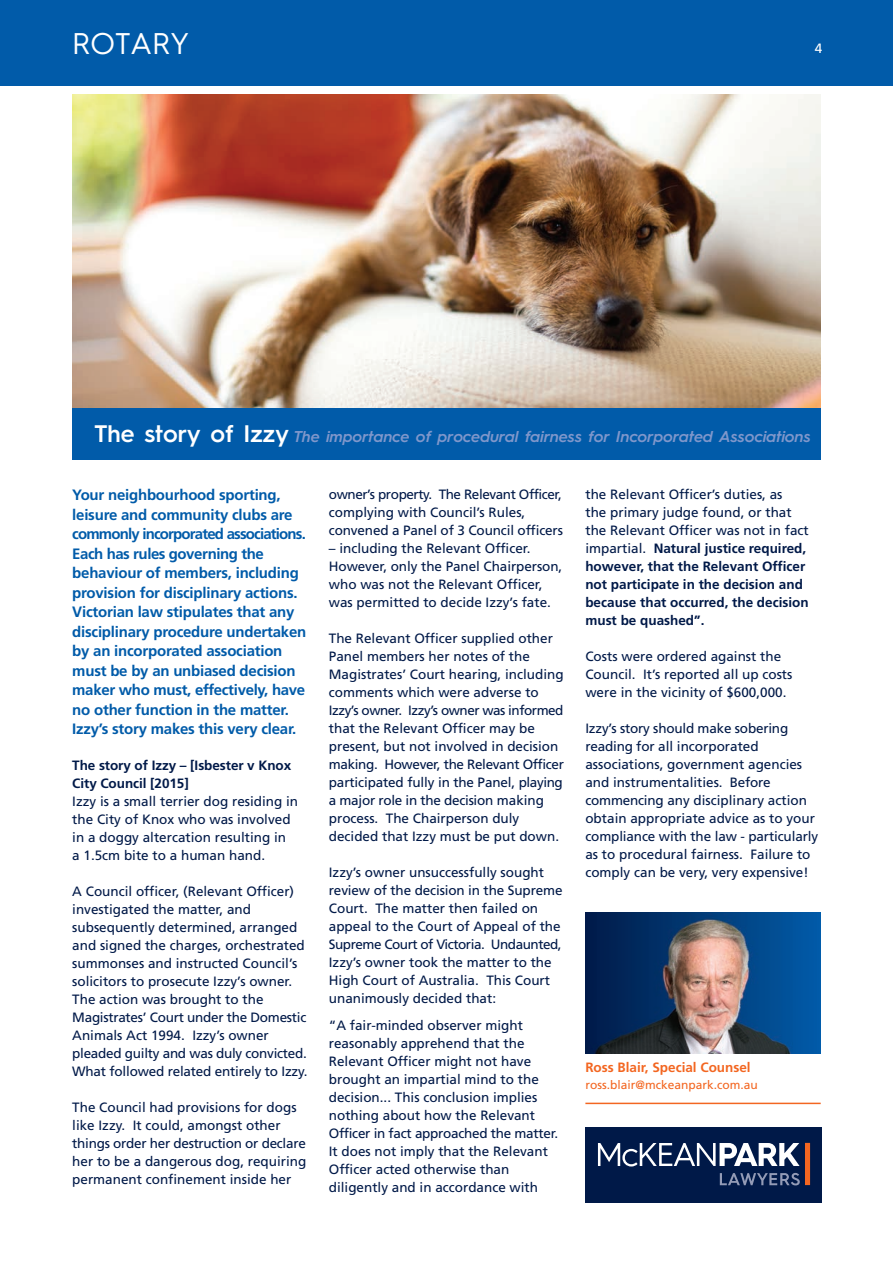
<style>
.page{position:relative;width:893px;height:1263px;background:#fff}
.page>*{position:absolute;margin:0;border:0;box-sizing:border-box;transform-origin:0 0}
.t1{font:30px "Hurme Geometric Sans 3";color:#fff}
.t2{font:italic 600 15.75px "Hurme Geometric Sans 3";color:#7f97cb}
.t3{font:700 15px/19.5px "Frutiger";letter-spacing:-.015em;color:#015ba9}
.t4{font:13.5px/18px "Frutiger";color:#001948}
.t5{font:700 13.5px/18px "Frutiger";color:#001948}
.t6{font:700 13.5px "Frutiger";color:#f36621}
.t7{font:13.5px "Frutiger";color:#fff}
.t8{font:12px "Frutiger";color:#f36621}
.s1{font-style:normal;font-size:24px;color:#fff}
.s2{font-weight:400}
</style>
<div class="page">
<div style="left:0;top:0;width:893px;height:85px;background:#015ba9"></div>
<img style="left:72px;top:95px;width:749px;height:313px">
<div style="left:585px;top:1127px;width:237px;height:75px;background:#001948"></div>
<svg style="left:598px;top:1143px;width:201px;height:23px"></svg>
<svg style="left:720px;top:1173px;width:80px;height:12px"></svg>
<div style="left:805px;top:1143px;width:5px;height:42px;background:#f36621"></div>
<img style="left:585px;top:913px;width:236px;height:140px">
<hr style="left:585px;top:1103px;width:236px;height:1px;background:#f36621">
<div style="left:72px;top:408px;width:749px;height:51px;background:#015ba9"></div>
<h1 class="t1" style="left:72px;top:33px;width:118px">ROTARY</h1>
<p class="t7" style="left:815px;top:42px;width:9px">4</p>
<p class="t2" style="left:95px;top:431px;width:718px"><span class="s1">The story of Izzy</span> The importance of procedural fairness for Incorporated Associations</p>
<p class="t3" style="left:72px;top:486px;width:235px">Your neighbourhood sporting, leisure and community clubs are commonly incorporated associations.<br>Each has rules governing the behaviour of members, including provision for disciplinary actions.<br>Victorian law stipulates that any disciplinary procedure undertaken by an incorporated association must be by an unbiased decision maker who must, effectively, have no other function in the matter.<br>Izzy’s story makes this very clear.</p>
<p class="t5" style="left:72px;top:758px;width:220px">The story of Izzy – [Isbester v Knox<br>City Council [2015]</p>
<p class="t4" style="left:72px;top:794px;width:227px">Izzy is a small terrier dog residing in the City of Knox who was involved in a doggy altercation resulting in<br>a 1.5cm bite to a human hand.</p>
<p class="t4" style="left:72px;top:884px;width:237px">A Council officer, (Relevant Officer) investigated the matter, and subsequently determined, arranged and signed the charges, orchestrated summonses and instructed Council’s solicitors to prosecute Izzy’s owner.<br>The action was brought to the Magistrates’ Court under the Domestic Animals Act 1994. Izzy’s owner pleaded guilty and was duly convicted.<br>What followed related entirely to Izzy.</p>
<p class="t4" style="left:72px;top:1100px;width:236px">The Council had provisions for dogs like Izzy. It could, amongst other things order her destruction or declare her to be a dangerous dog, requiring permanent confinement inside her</p>
<p class="t4" style="left:329px;top:486px;width:236px">owner’s property. The Relevant Officer, complying with Council’s Rules, convened a Panel of 3 Council officers</p>
<p class="t4" style="left:329px;top:540px;width:235px">– including the Relevant Officer.<br>However, only the Panel Chairperson, who was not the Relevant Officer, was permitted to decide Izzy’s fate.</p>
<p class="t4" style="left:329px;top:630px;width:237px">The Relevant Officer supplied other Panel members her notes of the Magistrates’ Court hearing, including comments which were adverse to Izzy’s owner. Izzy’s owner was informed that the Relevant Officer may be present, but not involved in decision making. However, the Relevant Officer participated fully in the Panel, playing a major role in the decision making process. The Chairperson duly decided that Izzy must be put down.</p>
<p class="t4" style="left:329px;top:864px;width:235px">Izzy’s owner unsuccessfully sought review of the decision in the Supreme Court. The matter then failed on appeal to the Court of Appeal of the Supreme Court of Victoria. Undaunted, Izzy’s owner took the matter to the High Court of Australia. This Court unanimously decided that:</p>
<p class="t4" style="left:329px;top:1017px;width:231px">“A fair-minded observer might reasonably apprehend that the Relevant Officer might not have brought an impartial mind to the decision... This conclusion implies nothing about how the Relevant Officer in fact approached the matter.<br>It does not imply that the Relevant Officer acted otherwise than diligently and in accordance with</p>
<p class="t5" style="left:585px;top:486px;width:225px"><span class="s2">the Relevant Officer’s duties, as<br>the primary judge found, or that the Relevant Officer was not in fact impartial.</span> Natural justice required, however, that the Relevant Officer not participate in the decision and because that occurred, the decision must be quashed”.</p>
<p class="t4" style="left:585px;top:648px;width:209px">Costs were ordered against the<br>Council. It’s reported all up costs were in the vicinity of $600,000.</p>
<p class="t4" style="left:585px;top:720px;width:234px">Izzy’s story should make sobering reading for all incorporated associations, government agencies and instrumentalities. Before commencing any disciplinary action obtain appropriate advice as to your compliance with the law - particularly as to procedural fairness. Failure to comply can be very, very expensive!</p>
<p class="t6" style="left:585px;top:1062px;width:167px">Ross Blair, Special Counsel</p>
<p class="t8" style="left:585px;top:1079px;width:174px">ross.blair@mckeanpark.com.au</p>
</div>
